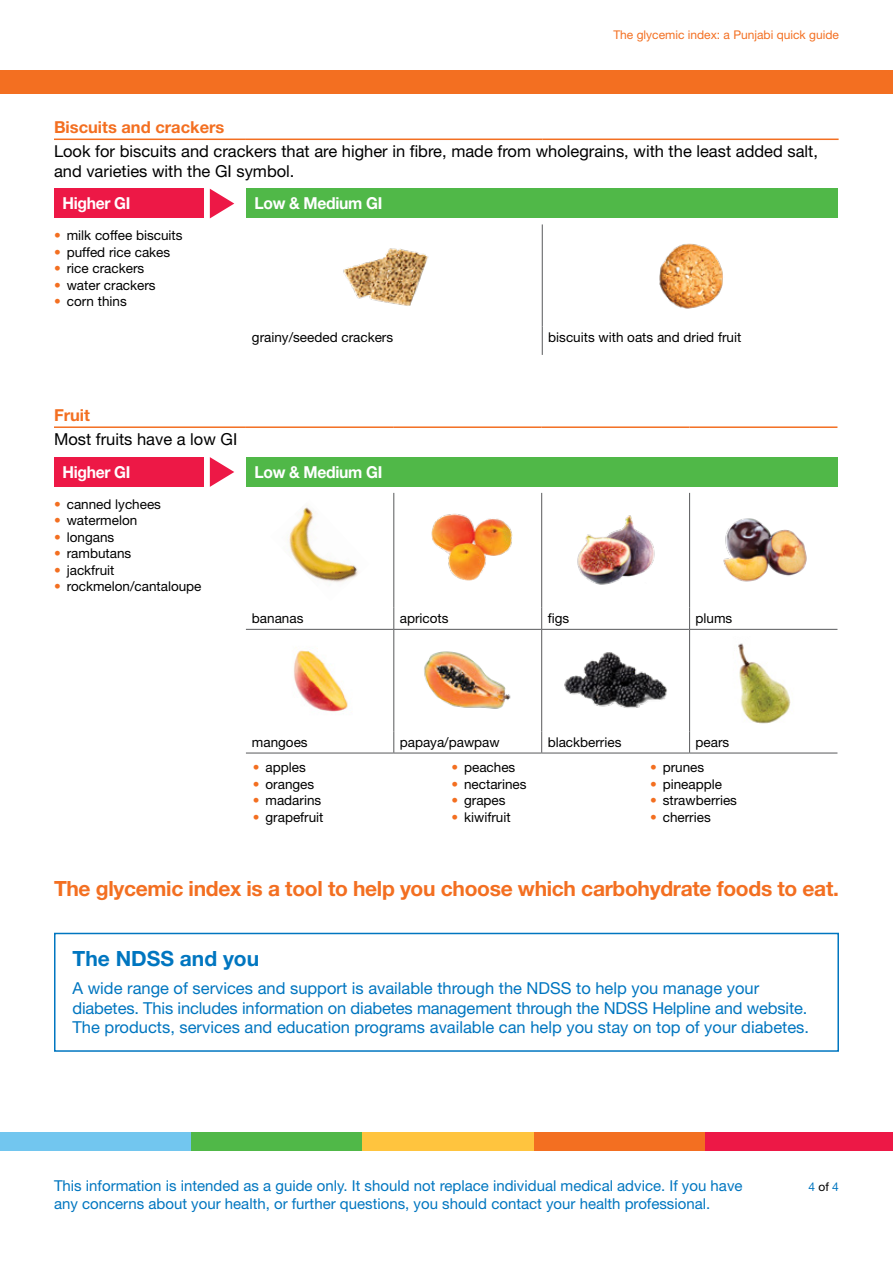
<style>
.page{position:relative;width:893px;height:1263px;background:#fff}
.page>*{position:absolute;margin:0;border:0;box-sizing:border-box;transform-origin:0 0}
.t1{font:700 21px "Helvetica Neue LT Pro";letter-spacing:-.015em;color:#f36f21}
.t2{font:700 21px "Helvetica Neue LT Pro";color:#0076c0}
.t3{font:16.5px/19.5px "Helvetica Neue LT Pro";color:#0076c0}
.t4{font:16.5px/19.5px "Helvetica Neue LT Pro";color:#000}
.t5{font:700 16.5px "Helvetica Neue LT Pro";letter-spacing:-.02em;color:#fff;scale:.95 1}
.t6{font:700 16.5px "Helvetica Neue LT Pro";color:#f36f21}
.t7{font:15px/18px "Helvetica Neue LT Pro";color:#0076c0}
.t8{font:13.5px "Helvetica Neue LT Pro";color:#000}
.t9{font:12px "Helvetica Neue LT Pro";color:#f36f21}
.t10{font:12px "Helvetica Neue LT Pro";color:#0076c0}
.s1{color:#f36f21}
.s2{color:#000}
</style>
<div class="page">
<div style="left:0;top:1132px;width:191px;height:19px;background:#72c6ef"></div>
<div style="left:191px;top:1132px;width:172px;height:19px;background:#50b848"></div>
<div style="left:363px;top:1132px;width:171px;height:19px;background:#ffc43e"></div>
<div style="left:534px;top:1132px;width:172px;height:19px;background:#f36f21"></div>
<div style="left:706px;top:1132px;width:187px;height:19px;background:#ed1846"></div>
<hr style="left:54px;top:139px;width:192px;height:1px;background:#f36f21">
<hr style="left:246px;top:139px;width:296px;height:1px;background:#f36f21">
<hr style="left:542px;top:139px;width:297px;height:1px;background:#f36f21">
<hr style="left:542px;top:224px;width:1px;height:102px;background:#58595b">
<svg style="left:542px;top:326px;width:1px;height:29px"></svg>
<div style="left:54px;top:189px;width:150px;height:29px;background:#ed1846"></div>
<svg style="left:210px;top:189px;width:24px;height:29px"></svg>
<div style="left:246px;top:189px;width:591px;height:29px;background:#50b848"></div>
<img style="left:343px;top:248px;width:86px;height:58px">
<img style="left:659px;top:243px;width:64px;height:66px">
<hr style="left:393px;top:493px;width:1px;height:115px;background:#58595b">
<hr style="left:541px;top:493px;width:1px;height:115px;background:#58595b">
<hr style="left:689px;top:493px;width:1px;height:115px;background:#58595b">
<svg style="left:393px;top:608px;width:1px;height:21px"></svg>
<svg style="left:541px;top:608px;width:1px;height:21px"></svg>
<svg style="left:689px;top:608px;width:1px;height:21px"></svg>
<hr style="left:393px;top:630px;width:1px;height:101px;background:#58595b">
<hr style="left:541px;top:630px;width:1px;height:101px;background:#58595b">
<hr style="left:689px;top:630px;width:1px;height:101px;background:#58595b">
<svg style="left:393px;top:731px;width:1px;height:22px"></svg>
<svg style="left:541px;top:731px;width:1px;height:22px"></svg>
<svg style="left:689px;top:731px;width:1px;height:22px"></svg>
<hr style="left:246px;top:629px;width:148px;height:1px;background:#58595b">
<hr style="left:394px;top:629px;width:148px;height:1px;background:#58595b">
<hr style="left:542px;top:629px;width:148px;height:1px;background:#58595b">
<hr style="left:690px;top:629px;width:147px;height:1px;background:#58595b">
<hr style="left:246px;top:753px;width:148px;height:1px;background:#58595b">
<hr style="left:394px;top:753px;width:148px;height:1px;background:#58595b">
<hr style="left:542px;top:753px;width:148px;height:1px;background:#58595b">
<hr style="left:690px;top:753px;width:147px;height:1px;background:#58595b">
<hr style="left:54px;top:426px;width:192px;height:2px;background:#f36f21">
<hr style="left:246px;top:426px;width:148px;height:2px;background:#f36f21">
<hr style="left:394px;top:426px;width:148px;height:2px;background:#f36f21">
<hr style="left:542px;top:426px;width:148px;height:2px;background:#f36f21">
<hr style="left:690px;top:426px;width:147px;height:2px;background:#f36f21">
<div style="left:54px;top:457px;width:150px;height:30px;background:#ed1846"></div>
<svg style="left:210px;top:457px;width:24px;height:30px"></svg>
<div style="left:246px;top:457px;width:591px;height:30px;background:#50b848"></div>
<img style="left:289px;top:507px;width:69px;height:76px">
<img style="left:431px;top:513px;width:82px;height:68px">
<img style="left:577px;top:515px;width:78px;height:70px">
<img style="left:723px;top:518px;width:84px;height:64px">
<img style="left:294px;top:647px;width:54px;height:65px">
<img style="left:424px;top:651px;width:87px;height:58px">
<img style="left:564px;top:652px;width:104px;height:56px">
<img style="left:738px;top:643px;width:53px;height:81px">
<div style="left:54px;top:933px;width:785px;height:119px;border:2px solid #0076c0"></div>
<div style="left:0;top:70px;width:893px;height:24px;background:#f36f21"></div>
<p class="t9" style="left:613px;top:28px;width:227px">The glycemic index: a Punjabi quick guide</p>
<p class="t6" style="left:54px;top:117px;width:172px">Biscuits and crackers</p>
<p class="t4" style="left:54px;top:141px;width:766px">Look for biscuits and crackers that are higher in fibre, made from wholegrains, with the least added salt, and varieties with the GI symbol.</p>
<p class="t5" style="left:63px;top:193px;width:73px">Higher GI</p>
<p class="t5" style="left:254px;top:193px;width:136px">Low &amp; Medium GI</p>
<p class="t8" style="left:54px;top:227px;width:130px"><span class="s1">•</span> milk coffee biscuits</p>
<p class="t8" style="left:54px;top:243px;width:118px"><span class="s1">•</span> puffed rice cakes</p>
<p class="t8" style="left:54px;top:260px;width:92px"><span class="s1">•</span> rice crackers</p>
<p class="t8" style="left:54px;top:276px;width:103px"><span class="s1">•</span> water crackers</p>
<p class="t8" style="left:54px;top:293px;width:74px"><span class="s1">•</span> corn thins</p>
<p class="t8" style="left:252px;top:329px;width:143px">grainy/seeded crackers</p>
<p class="t8" style="left:548px;top:329px;width:195px">biscuits with oats and dried fruit</p>
<p class="t6" style="left:54px;top:405px;width:38px">Fruit</p>
<p class="t4" style="left:54px;top:429px;width:185px">Most fruits have a low GI</p>
<p class="t5" style="left:63px;top:462px;width:73px">Higher GI</p>
<p class="t5" style="left:254px;top:462px;width:136px">Low &amp; Medium GI</p>
<p class="t8" style="left:54px;top:495px;width:109px"><span class="s1">•</span> canned lychees</p>
<p class="t8" style="left:54px;top:512px;width:85px"><span class="s1">•</span> watermelon</p>
<p class="t8" style="left:54px;top:528px;width:62px"><span class="s1">•</span> longans</p>
<p class="t8" style="left:54px;top:545px;width:79px"><span class="s1">•</span> rambutans</p>
<p class="t8" style="left:54px;top:561px;width:62px"><span class="s1">•</span> jackfruit</p>
<p class="t8" style="left:54px;top:578px;width:149px"><span class="s1">•</span> rockmelon/cantaloupe</p>
<p class="t8" style="left:252px;top:610px;width:53px">bananas</p>
<p class="t8" style="left:400px;top:610px;width:50px">apricots</p>
<p class="t8" style="left:548px;top:610px;width:23px">figs</p>
<p class="t8" style="left:696px;top:610px;width:38px">plums</p>
<p class="t8" style="left:252px;top:734px;width:57px">mangoes</p>
<p class="t8" style="left:400px;top:734px;width:101px">papaya/pawpaw</p>
<p class="t8" style="left:548px;top:734px;width:75px">blackberries</p>
<p class="t8" style="left:696px;top:734px;width:35px">pears</p>
<p class="t8" style="left:253px;top:759px;width:55px"><span class="s1">•</span> apples</p>
<p class="t8" style="left:253px;top:776px;width:63px"><span class="s1">•</span> oranges</p>
<p class="t8" style="left:253px;top:792px;width:70px"><span class="s1">•</span> madarins</p>
<p class="t8" style="left:253px;top:809px;width:72px"><span class="s1">•</span> grapefruit</p>
<p class="t8" style="left:451px;top:759px;width:66px"><span class="s1">•</span> peaches</p>
<p class="t8" style="left:451px;top:776px;width:77px"><span class="s1">•</span> nectarines</p>
<p class="t8" style="left:451px;top:792px;width:56px"><span class="s1">•</span> grapes</p>
<p class="t8" style="left:451px;top:809px;width:61px"><span class="s1">•</span> kiwifruit</p>
<p class="t8" style="left:650px;top:759px;width:56px"><span class="s1">•</span> prunes</p>
<p class="t8" style="left:650px;top:776px;width:74px"><span class="s1">•</span> pineapple</p>
<p class="t8" style="left:650px;top:792px;width:88px"><span class="s1">•</span> strawberries</p>
<p class="t8" style="left:650px;top:809px;width:62px"><span class="s1">•</span> cherries</p>
<h2 class="t1" style="left:54px;top:875px;width:786px">The glycemic index is a tool to help you choose which carbohydrate foods to eat.</h2>
<p class="t2" style="left:73px;top:946px;width:188px">The NDSS and you</p>
<p class="t3" style="left:73px;top:978px;width:738px">A wide range of services and support is available through the NDSS to help you manage your diabetes. This includes information on diabetes management through the NDSS Helpline and website.<br>The products, services and education programs available can help you stay on top of your diabetes.</p>
<p class="t7" style="left:54px;top:1176px;width:690px">This information is intended as a guide only. It should not replace individual medical advice. If you have any concerns about your health, or further questions, you should contact your health professional.</p>
<p class="t10" style="left:808px;top:1179px;width:32px">4 <span class="s2">of</span> 4</p>
</div>
